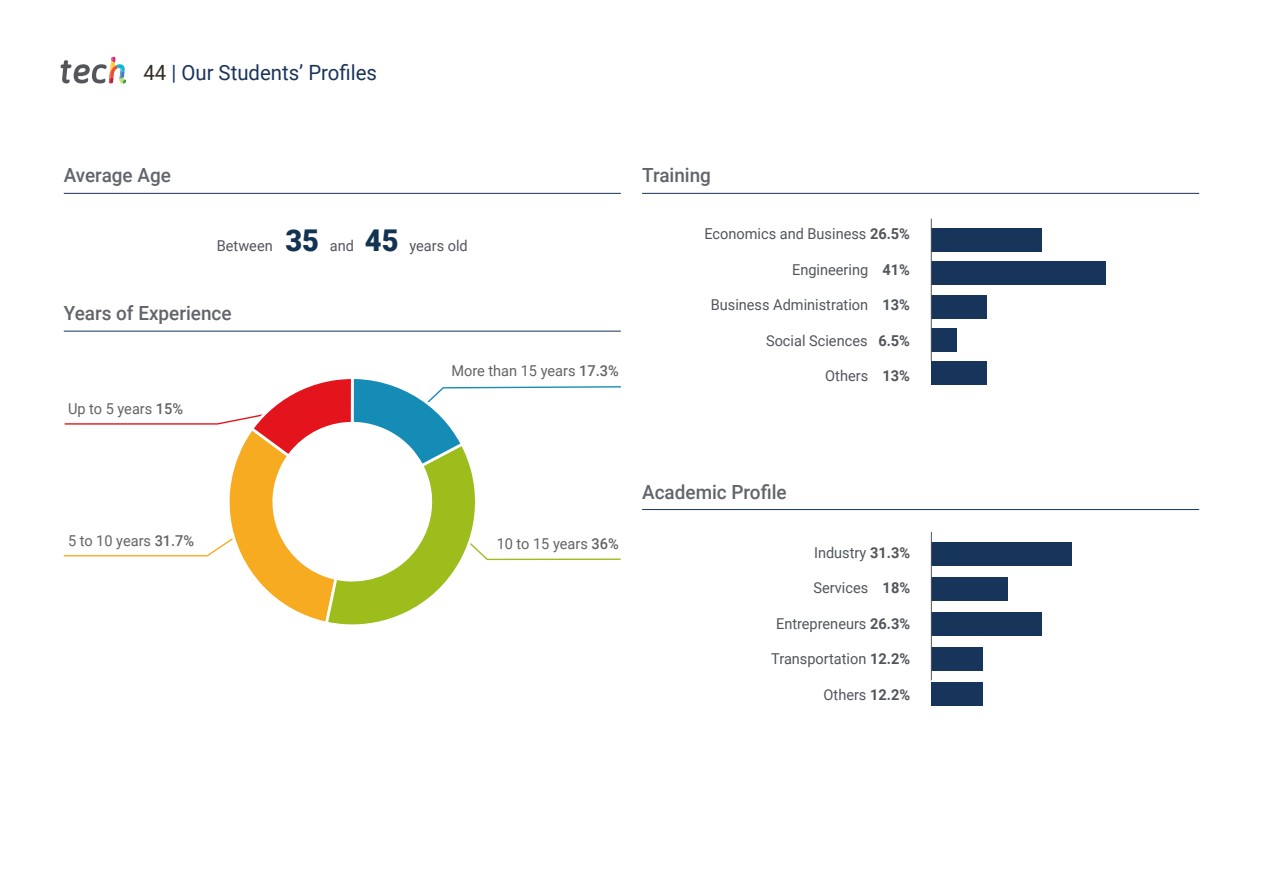
<style>
.page{position:relative;width:1263px;height:893px;background:#fff}
.page>*{position:absolute;margin:0;border:0;box-sizing:border-box;transform-origin:0 0}
.t1{font:21px "Roboto";color:#1a355c}
.t2{font:500 19.5px "Roboto";color:#61646a}
.t3{font:15px "Roboto";color:#52555b}
.t4{font:15px "Roboto";color:#636363}
.s1{color:#312e20}
.s2{font-weight:900;font-size:30px;color:#123352}
.s3{font-weight:500}
.s4{font-weight:700}
</style>
<div class="page">
<div style="left:931px;top:328px;width:26px;height:24px;background:#17355b"></div>
<div style="left:931px;top:647px;width:51px;height:24px;background:#17355b"></div>
<div style="left:931px;top:682px;width:51px;height:24px;background:#17355b"></div>
<div style="left:931px;top:296px;width:55px;height:23px;background:#17355b"></div>
<div style="left:931px;top:577px;width:77px;height:24px;background:#17355b"></div>
<hr style="left:64px;top:193px;width:557px;height:1px;background:#17355b">
<hr style="left:642px;top:509px;width:557px;height:1px;background:#17355b">
<div style="left:931px;top:543px;width:140px;height:23px;background:#17355b"></div>
<div style="left:931px;top:612px;width:111px;height:24px;background:#17355b"></div>
<hr style="left:931px;top:532px;width:1px;height:148px;background:#52555b">
<hr style="left:642px;top:193px;width:557px;height:1px;background:#17355b">
<div style="left:931px;top:228px;width:111px;height:24px;background:#17355b"></div>
<div style="left:931px;top:261px;width:175px;height:24px;background:#17355b"></div>
<hr style="left:931px;top:219px;width:1px;height:142px;background:#52555b">
<svg style="left:61px;top:57px;width:65px;height:27px"></svg>
<hr style="left:64px;top:331px;width:557px;height:1px;background:#17355b">
<div style="left:931px;top:361px;width:55px;height:24px;background:#17355b"></div>
<svg style="left:64px;top:379px;width:557px;height:246px"></svg>
<h1 class="t1" style="left:144px;top:57px;width:235px"><span class="s1">44</span> | Our Students’ Profiles</h1>
<h2 class="t2" style="left:64px;top:161px;width:109px">Average Age</h2>
<p class="t3" style="left:217px;top:235px;width:252px">Between <span class="s2">35</span> and <span class="s2">45</span> years old</p>
<h2 class="t2" style="left:64px;top:300px;width:169px">Years of Experience</h2>
<p class="t4" style="left:68px;top:398px;width:117px">Up to 5 years <span class="s3">15%</span></p>
<p class="t4" style="left:451px;top:360px;width:169px">More than 15 years <span class="s3">17.3%</span></p>
<h2 class="t2" style="left:642px;top:161px;width:70px">Training</h2>
<p class="t3" style="left:704px;top:224px;width:207px">Economics and Business <span class="s4">26.5%</span></p>
<p class="t3" style="left:792px;top:259px;width:119px">Engineering <span class="s4">41%</span></p>
<p class="t3" style="left:711px;top:295px;width:201px">Business Administration <span class="s4">13%</span></p>
<p class="t3" style="left:766px;top:330px;width:145px">Social Sciences <span class="s4">6.5%</span></p>
<p class="t3" style="left:825px;top:366px;width:86px">Others <span class="s4">13%</span></p>
<p class="t4" style="left:68px;top:530px;width:128px">5 to 10 years <span class="s3">31.7%</span></p>
<p class="t4" style="left:497px;top:533px;width:124px">10 to 15 years <span class="s3">36%</span></p>
<h2 class="t2" style="left:642px;top:478px;width:146px">Academic Profile</h2>
<p class="t3" style="left:814px;top:542px;width:98px">Industry <span class="s4">31.3%</span></p>
<p class="t3" style="left:813px;top:577px;width:98px">Services <span class="s4">18%</span></p>
<p class="t3" style="left:776px;top:613px;width:136px">Entrepreneurs <span class="s4">26.3%</span></p>
<p class="t3" style="left:771px;top:648px;width:140px">Transportation <span class="s4">12.2%</span></p>
<p class="t3" style="left:823px;top:684px;width:88px">Others <span class="s4">12.2%</span></p>
</div>
